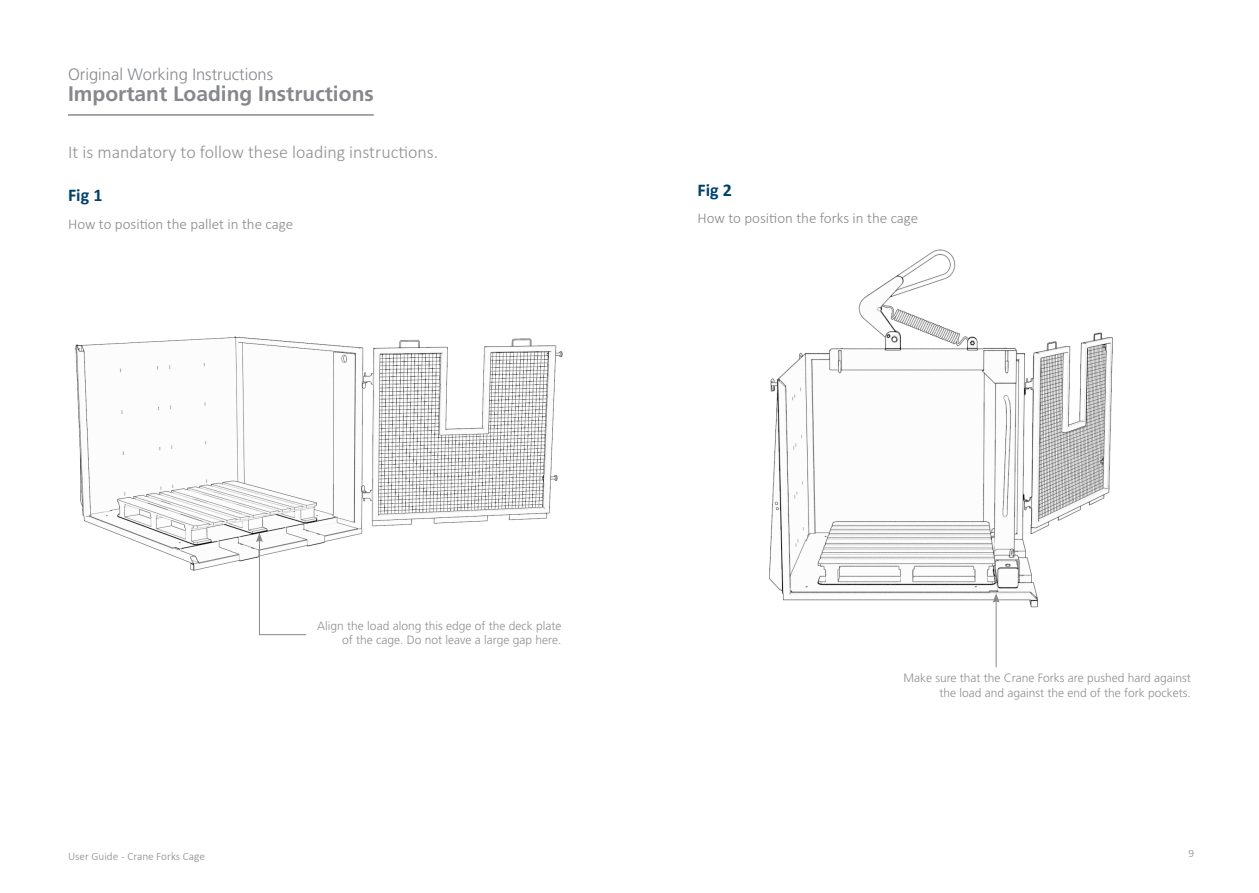
<style>
.page{position:relative;width:1259px;height:893px;background:#fff}
.page>*{position:absolute;margin:0;border:0;box-sizing:border-box;transform-origin:0 0}
.t1{font:700 21px "Frutiger LT Std";color:#86888c}
.t2{font:300 18px "Calibri";color:#909090}
.t3{font:700 18px "Calibri";color:#00426b}
.t4{font:300 16.5px "Frutiger LT Std";color:#86888c}
.t5{font:300 15px "Calibri";color:#86888c}
.t6{font:300 12px/14.4px "Frutiger LT Std";color:#909090;text-align:right}
.t7{font:300 11.25px "Calibri";color:#86888c}
</style>
<div class="page">
<img style="left:75px;top:336px;width:488px;height:235px">
<hr style="left:68px;top:114px;width:306px;height:2px;background:#86888c">
<svg style="left:256px;top:533px;width:51px;height:102px"></svg>
<img style="left:769px;top:249px;width:344px;height:387px">
<hr style="left:995px;top:600px;width:1px;height:67px;background:#86888c">
<svg style="left:992px;top:593px;width:7px;height:10px"></svg>
<h3 class="t4" style="left:68px;top:65px;width:207px">Original Working Instructions</h3>
<h1 class="t1" style="left:68px;top:82px;width:307px">Important Loading Instructions</h1>
<h2 class="t2" style="left:68px;top:141px;width:372px">It is mandatory to follow these loading instructions.</h2>
<h2 class="t3" style="left:68px;top:182px;width:36px">Fig 1</h2>
<p class="t5" style="left:68px;top:215px;width:227px">How to position the pallet in the cage</p>
<h2 class="t3" style="left:697px;top:177px;width:36px">Fig 2</h2>
<p class="t5" style="left:697px;top:209px;width:222px">How to position the forks in the cage</p>
<p class="t6" style="left:317px;top:619px;width:246px">Align the load along this edge of the deck plate of the cage. Do not leave a large gap here.</p>
<p class="t6" style="left:903px;top:671px;width:289px">Make sure that the Crane Forks are pushed hard against the load and against the end of the fork pockets.</p>
<p class="t7" style="left:68px;top:849px;width:138px">User Guide - Crane Forks Cage</p>
<p class="t7" style="left:1188px;top:846px;width:7px">9</p>
</div>
